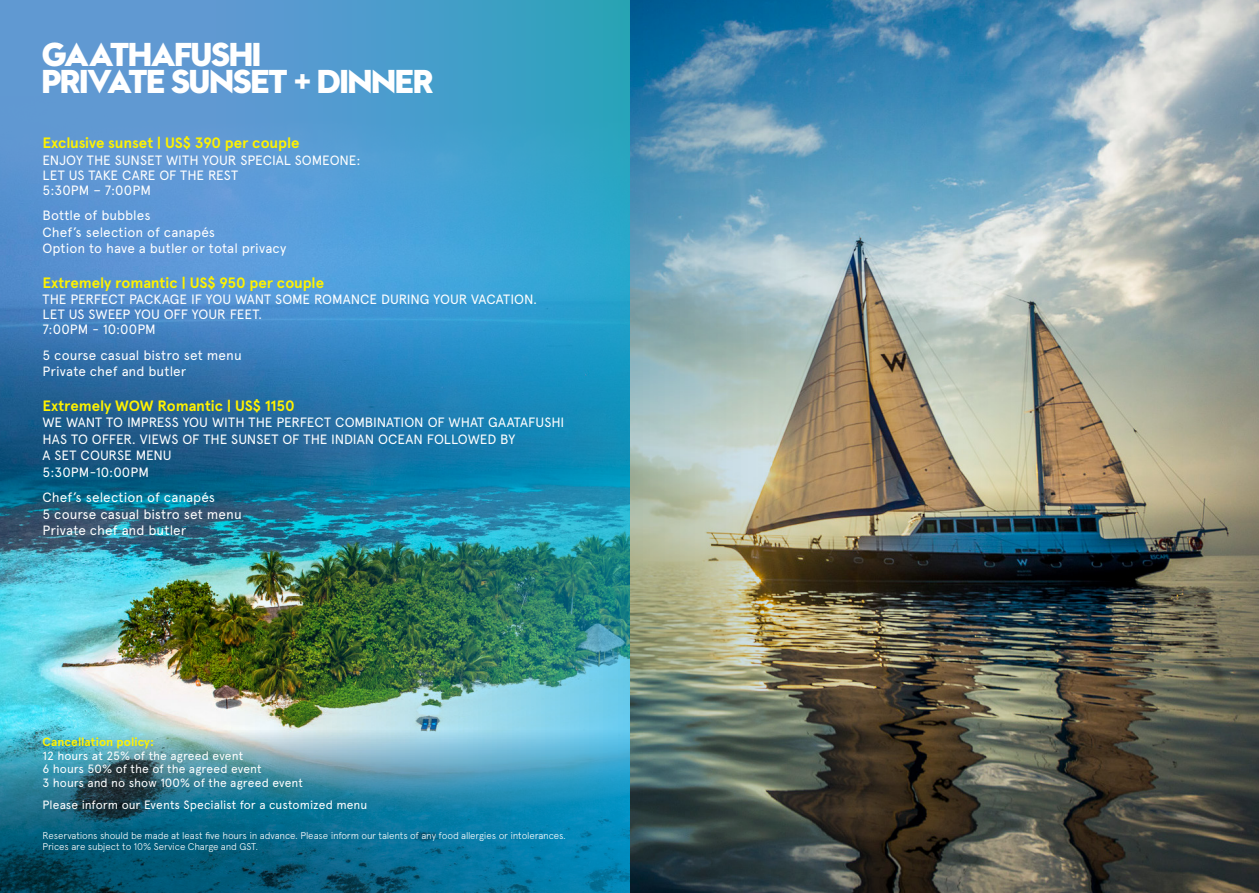
<style>
.page{position:relative;width:1259px;height:893px;background:#fff}
.page>*{position:absolute;margin:0;border:0;box-sizing:border-box;transform-origin:0 0}
.t1{font:700 30px/27px "W Sans New";color:#fff}
.t2{font:700 15px "Apercu Pro";letter-spacing:-.005em;color:#fff200}
.t3{font:13.5px/16.5px "Apercu Pro";color:#fff}
.t4{font:12px/13.5px "Apercu Pro";letter-spacing:.005em;color:#fff}
.t5{font:300 9.75px/11.7px "Apercu Pro";letter-spacing:-.015em;color:#fff}
.s1{font-weight:700;color:#fff200}
</style>
<div class="page">
<img style="left:629px;top:0;width:630px;height:893px">
<img style="left:0;top:0;width:629px;height:893px">
<p class="t1" style="left:43px;top:42px;width:392px">GAATHAFUSHI<br>PRIVATE SUNSET + DINNER</p>
<p class="t2" style="left:43px;top:132px;width:258px">Exclusive sunset | US$ 390 per couple</p>
<p class="t3" style="left:43px;top:152px;width:320px;line-height:15px">ENJOY THE SUNSET WITH YOUR SPECIAL SOMEONE:<br>LET US TAKE CARE OF THE REST<br>5:30PM – 7:00PM</p>
<p class="t3" style="left:43px;top:206px;width:245px">Bottle of bubbles<br>Chef’s selection of canapés<br>Option to have a butler or total privacy</p>
<p class="t2" style="left:43px;top:271px;width:283px">Extremely romantic | US$ 950 per couple</p>
<p class="t3" style="left:43px;top:291px;width:496px;line-height:15px">THE PERFECT PACKAGE IF YOU WANT SOME ROMANCE DURING YOUR VACATION.<br>LET US SWEEP YOU OFF YOUR FEET.<br>7:00PM - 10:00PM</p>
<p class="t3" style="left:43px;top:346px;width:201px">5 course casual bistro set menu<br>Private chef and butler</p>
<p class="t2" style="left:43px;top:394px;width:254px">Extremely WOW Romantic | US$ 1150</p>
<p class="t3" style="left:43px;top:413px;width:523px">WE WANT TO IMPRESS YOU WITH THE PERFECT COMBINATION OF WHAT GAATAFUSHI HAS TO OFFER. VIEWS OF THE SUNSET OF THE INDIAN OCEAN FOLLOWED BY<br>A SET COURSE MENU<br>5:30PM-10:00PM</p>
<p class="t3" style="left:43px;top:488px;width:201px">Chef’s selection of canapés<br>5 course casual bistro set menu<br>Private chef and butler</p>
<p class="t4" style="left:43px;top:734px;width:262px"><span class="s1">Cancellation policy:<br></span>12 hours at 25% of the agreed event<br>6 hours 50% of the of the agreed event<br>3 hours and no show 100% of the agreed event</p>
<p class="t4" style="left:43px;top:797px;width:326px">Please inform our Events Specialist for a customized menu</p>
<p class="t5" style="left:43px;top:829px;width:525px">Reservations should be made at least five hours in advance. Please inform our talents of any food allergies or intolerances.<br>Prices are subject to 10% Service Charge and GST.</p>
</div>
